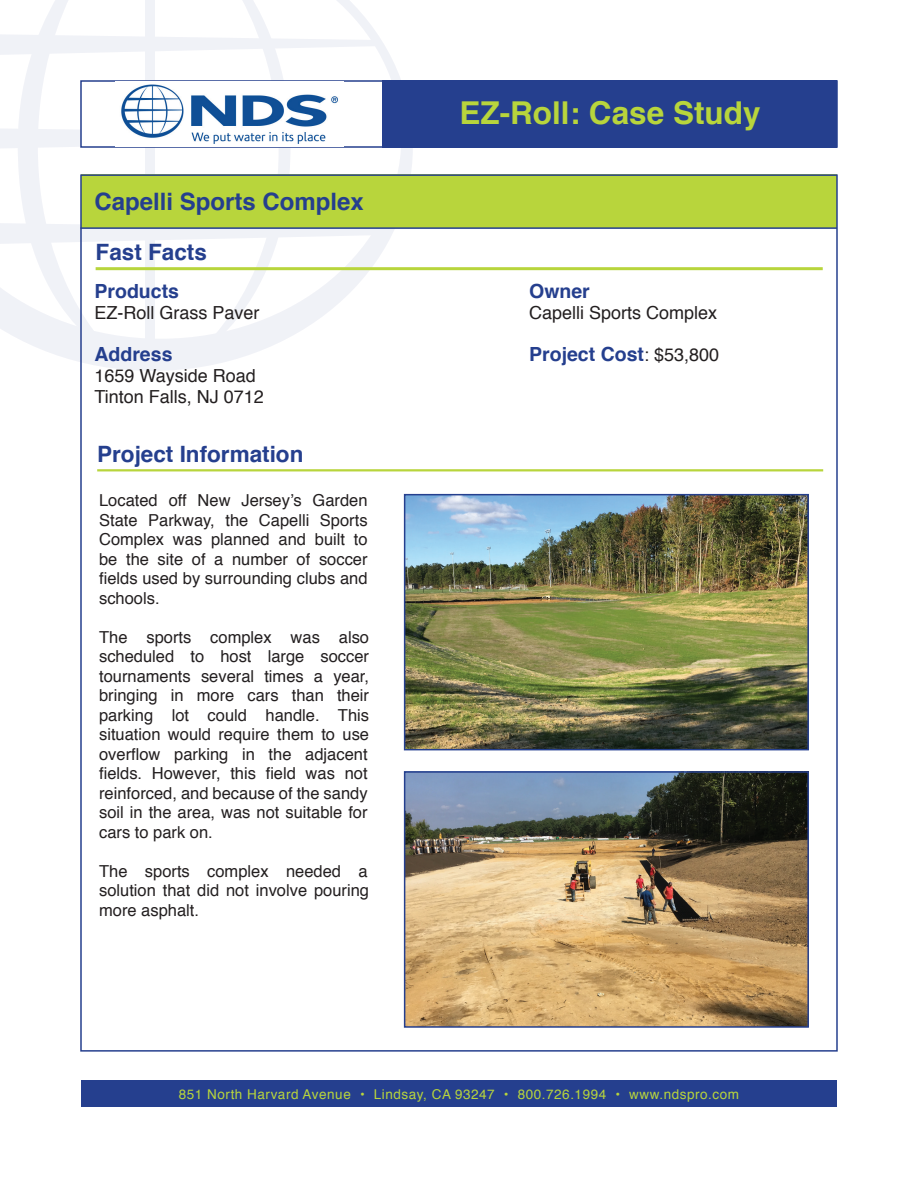
<style>
.page{position:relative;width:918px;height:1188px;background:#fff}
.page>*{position:absolute;margin:0;border:0;box-sizing:border-box;transform-origin:0 0}
.t1{font:700 31.5px "Helvetica";color:#b8d53c}
.t2{font:700 24px "Helvetica";color:#253f8e}
.t3{font:700 22.5px "Helvetica";color:#253f8e}
.t4{font:700 19.5px "Helvetica";color:#253f8e}
.t5{font:18px/21px "Helvetica";color:#231f20}
.t6{font:16.5px/19.5px "Helvetica";color:#231f20;text-align:justify}
.t7{font:13.5px "Helvetica";letter-spacing:.04em;color:#b8d53c}
.s1{font-weight:400;font-size:18px;color:#231f20}
</style>
<div class="page">
<svg style="left:87px;top:148px;width:326px;height:223px"></svg>
<svg style="left:0;top:0;width:406px;height:363px"></svg>
<div style="left:82px;top:82px;width:302px;height:64px;background:#fff"></div>
<div style="left:383px;top:80px;width:454px;height:68px;background:#253f8e"></div>
<div style="left:80px;top:80px;width:758px;height:68px;border:2px solid #253f8e"></div>
<div style="left:81px;top:174px;width:756px;height:54px;background:#b8d53c"></div>
<div style="left:81px;top:1080px;width:756px;height:27px;background:#253f8e"></div>
<hr style="left:80px;top:227px;width:757px;height:2px;background:#253f8e">
<hr style="left:96px;top:267px;width:727px;height:3px;background:#b8d53c">
<hr style="left:97px;top:469px;width:726px;height:2px;background:#b8d53c">
<img style="left:407px;top:497px;width:399px;height:250px">
<div style="left:404px;top:494px;width:405px;height:256px;border:2px solid #253f8e"></div>
<img style="left:407px;top:774px;width:399px;height:251px">
<div style="left:404px;top:771px;width:405px;height:257px;border:2px solid #253f8e"></div>
<img style="left:116px;top:82px;width:228px;height:64px">
<h2 class="t2" style="left:94px;top:183px;width:271px">Capelli Sports Complex</h2>
<h3 class="t3" style="left:96px;top:234px;width:113px">Fast Facts</h3>
<p class="t4" style="left:94px;top:276px;width:86px">Products</p>
<p class="t5" style="left:94px;top:303px;width:167px">EZ-Roll Grass Paver</p>
<p class="t4" style="left:94px;top:339px;width:80px">Address</p>
<p class="t5" style="left:94px;top:366px;width:171px">1659 Wayside Road<br>Tinton Falls, NJ 0712</p>
<h3 class="t3" style="left:97px;top:436px;width:208px">Project Information</h3>
<p class="t6" style="left:99px;top:491px;width:270px">Located off New Jersey’s Garden State Parkway, the Capelli Sports Complex was planned and built to be the site of a number of soccer fields used by surrounding clubs and schools.</p>
<p class="t6" style="left:99px;top:628px;width:272px">The sports complex was also scheduled to host large soccer tournaments several times a year, bringing in more cars than their parking lot could handle. This situation would require them to use overflow parking in the adjacent fields. However, this field was not reinforced, and because of the sandy soil in the area, was not suitable for cars to park on.</p>
<p class="t6" style="left:99px;top:862px;width:271px">The sports complex needed a solution that did not involve pouring more asphalt.</p>
<h1 class="t1" style="left:459px;top:88px;width:303px">EZ-Roll: Case Study</h1>
<p class="t4" style="left:529px;top:276px;width:62px">Owner</p>
<p class="t5" style="left:529px;top:303px;width:190px">Capelli Sports Complex</p>
<p class="t4" style="left:529px;top:339px;width:191px">Project Cost<span class="s1">: $53,800</span></p>
<p class="t7" style="left:179px;top:1083px;width:562px">851 North Harvard Avenue • Lindsay, CA 93247 • 800.726.1994 • www.ndspro.com</p>
</div>
